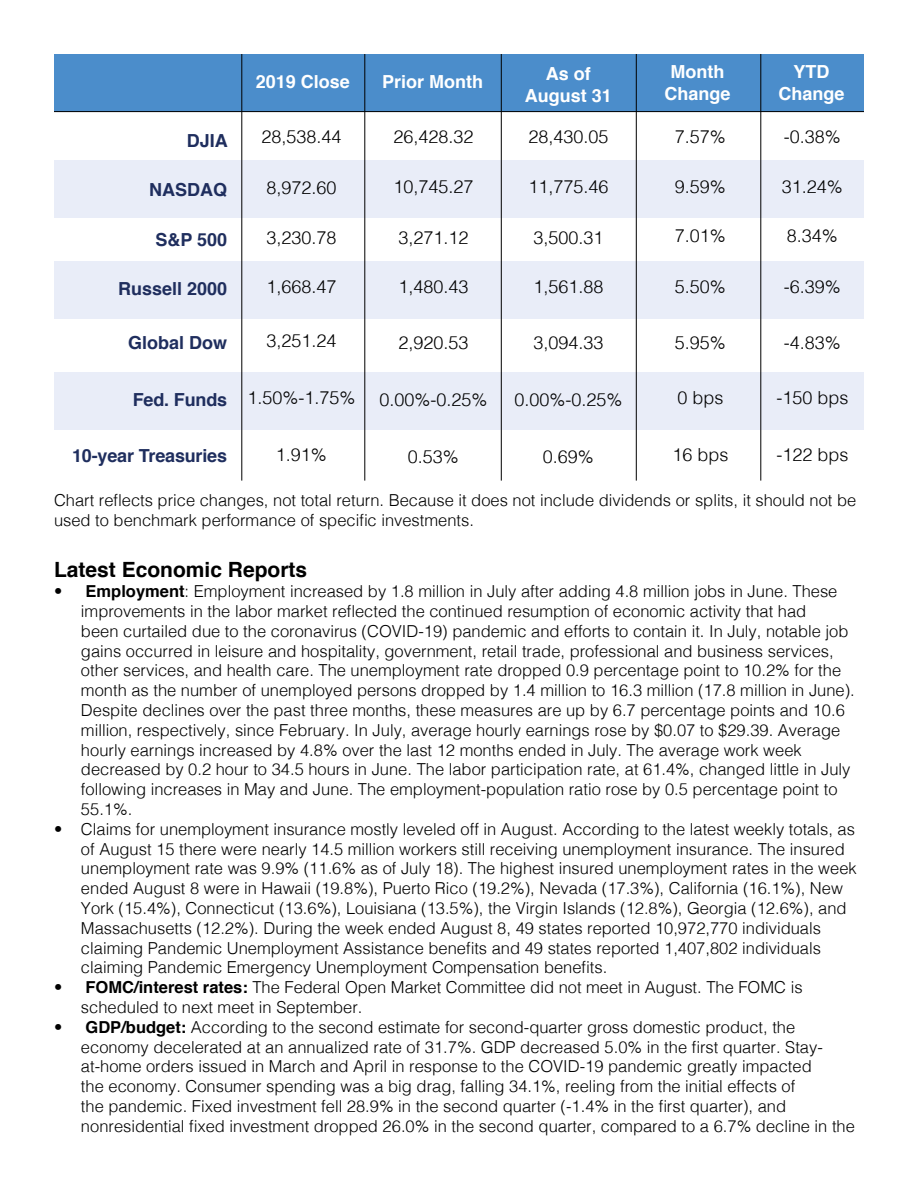
<style>
.page{position:relative;width:918px;height:1188px;background:#fff}
.page>*{position:absolute;margin:0;border:0;box-sizing:border-box;transform-origin:0 0}
.t1{font:700 21px "Helvetica";color:#000}
.t2{font:300 18px "Helvetica";color:#000}
.t3{font:700 18px "Helvetica";color:#1f2e5e}
.t4{font:700 18px/21.6px "Helvetica";color:#fff;text-align:center}
.t5{font:300 16.5px/19.8px "Helvetica";color:#000}
.s1{font-weight:700}
</style>
<div class="page">
<div style="left:54px;top:54px;width:810px;height:57px;background:#4b8dcb"></div>
<div style="left:54px;top:160px;width:810px;height:58px;background:#e9edf8"></div>
<div style="left:54px;top:261px;width:810px;height:57px;background:#e9edf8"></div>
<div style="left:54px;top:372px;width:810px;height:57px;background:#e9edf8"></div>
<hr style="left:54px;top:111px;width:810px;height:1px;background:#000">
<hr style="left:241px;top:54px;width:1px;height:427px;background:#000">
<hr style="left:364px;top:54px;width:1px;height:427px;background:#000">
<hr style="left:501px;top:54px;width:1px;height:427px;background:#000">
<hr style="left:636px;top:54px;width:1px;height:427px;background:#000">
<hr style="left:760px;top:54px;width:1px;height:427px;background:#000">
<p class="t4" style="left:256px;top:71px;width:96px">2019 Close</p>
<p class="t4" style="left:382px;top:71px;width:102px">Prior Month</p>
<p class="t4" style="left:525px;top:63px;width:89px">As of<br>August 31</p>
<p class="t4" style="left:664px;top:62px;width:68px">Month<br>Change</p>
<p class="t4" style="left:778px;top:62px;width:68px">YTD<br>Change</p>
<p class="t3" style="left:187px;top:126px;width:43px">DJIA</p>
<p class="t3" style="left:149px;top:175px;width:79px">NASDAQ</p>
<p class="t3" style="left:155px;top:225px;width:73px">S&amp;P 500</p>
<p class="t3" style="left:118px;top:274px;width:111px">Russell 2000</p>
<p class="t3" style="left:128px;top:328px;width:101px">Global Dow</p>
<p class="t2" style="left:261px;top:122px;width:82px">28,538.44</p>
<p class="t2" style="left:393px;top:122px;width:82px">26,428.32</p>
<p class="t2" style="left:528px;top:122px;width:82px">28,430.05</p>
<p class="t2" style="left:675px;top:122px;width:53px">7.57%</p>
<p class="t2" style="left:784px;top:122px;width:59px">-0.38%</p>
<p class="t2" style="left:675px;top:171px;width:53px">9.59%</p>
<p class="t2" style="left:782px;top:171px;width:63px">31.24%</p>
<p class="t2" style="left:675px;top:221px;width:53px">7.01%</p>
<p class="t2" style="left:787px;top:221px;width:53px">8.34%</p>
<p class="t2" style="left:675px;top:272px;width:53px">5.50%</p>
<p class="t2" style="left:784px;top:272px;width:59px">-6.39%</p>
<p class="t2" style="left:393px;top:171px;width:82px">10,745.27</p>
<p class="t2" style="left:398px;top:222px;width:72px">3,271.12</p>
<p class="t2" style="left:398px;top:272px;width:72px">1,480.43</p>
<p class="t2" style="left:528px;top:171px;width:82px">11,775.46</p>
<p class="t2" style="left:533px;top:222px;width:72px">3,500.31</p>
<p class="t2" style="left:533px;top:272px;width:72px">1,561.88</p>
<p class="t2" style="left:266px;top:173px;width:72px">8,972.60</p>
<p class="t2" style="left:266px;top:222px;width:72px">3,230.78</p>
<p class="t2" style="left:266px;top:272px;width:72px">1,668.47</p>
<p class="t2" style="left:266px;top:326px;width:72px">3,251.24</p>
<p class="t2" style="left:398px;top:327px;width:72px">2,920.53</p>
<p class="t2" style="left:533px;top:327px;width:72px">3,094.33</p>
<p class="t2" style="left:675px;top:327px;width:53px">5.95%</p>
<p class="t2" style="left:784px;top:327px;width:59px">-4.83%</p>
<p class="t3" style="left:133px;top:386px;width:96px">Fed. Funds</p>
<p class="t2" style="left:247px;top:383px;width:110px">1.50%-1.75%</p>
<p class="t2" style="left:379px;top:384px;width:110px">0.00%-0.25%</p>
<p class="t2" style="left:514px;top:384px;width:110px">0.00%-0.25%</p>
<p class="t2" style="left:677px;top:383px;width:48px">0 bps</p>
<p class="t2" style="left:776px;top:383px;width:74px">-150 bps</p>
<p class="t3" style="left:72px;top:441px;width:157px">10-year Treasuries</p>
<p class="t2" style="left:276px;top:440px;width:53px">1.91%</p>
<p class="t2" style="left:408px;top:441px;width:53px">0.53%</p>
<p class="t2" style="left:543px;top:441px;width:53px">0.69%</p>
<p class="t2" style="left:672px;top:440px;width:58px">16 bps</p>
<p class="t2" style="left:776px;top:440px;width:74px">-122 bps</p>
<p class="t5" style="left:54px;top:489px;width:804px">Chart reflects price changes, not total return. Because it does not include dividends or splits, it should not be used to benchmark performance of specific investments.</p>
<p class="t1" style="left:54px;top:553px;width:255px">Latest Economic Reports</p>
<p class="t5" style="left:81px;top:580px;width:775px;text-indent:-27px">• <span class="s1">Employment</span>: Employment increased by 1.8 million in July after adding 4.8 million jobs in June. These improvements in the labor market reflected the continued resumption of economic activity that had<br>been curtailed due to the coronavirus (COVID-19) pandemic and efforts to contain it. In July, notable job gains occurred in leisure and hospitality, government, retail trade, professional and business services, other services, and health care. The unemployment rate dropped 0.9 percentage point to 10.2% for the month as the number of unemployed persons dropped by 1.4 million to 16.3 million (17.8 million in June).<br>Despite declines over the past three months, these measures are up by 6.7 percentage points and 10.6 million, respectively, since February. In July, average hourly earnings rose by $0.07 to $29.39. Average hourly earnings increased by 4.8% over the last 12 months ended in July. The average work week decreased by 0.2 hour to 34.5 hours in June. The labor participation rate, at 61.4%, changed little in July following increases in May and June. The employment-population ratio rose by 0.5 percentage point to 55.1%.</p>
<p class="t5" style="left:81px;top:818px;width:777px;text-indent:-27px">• Claims for unemployment insurance mostly leveled off in August. According to the latest weekly totals, as of August 15 there were nearly 14.5 million workers still receiving unemployment insurance. The insured unemployment rate was 9.9% (11.6% as of July 18). The highest insured unemployment rates in the week ended August 8 were in Hawaii (19.8%), Puerto Rico (19.2%), Nevada (17.3%), California (16.1%), New York (15.4%), Connecticut (13.6%), Louisiana (13.5%), the Virgin Islands (12.8%), Georgia (12.6%), and Massachusetts (12.2%). During the week ended August 8, 49 states reported 10,972,770 individuals claiming Pandemic Unemployment Assistance benefits and 49 states reported 1,407,802 individuals claiming Pandemic Emergency Unemployment Compensation benefits.</p>
<p class="t5" style="left:81px;top:976px;width:723px;text-indent:-27px">• <span class="s1">FOMC/interest rates:</span> The Federal Open Market Committee did not meet in August. The FOMC is scheduled to next meet in September.</p>
<p class="t5" style="left:81px;top:1016px;width:775px;text-indent:-27px">• <span class="s1">GDP/budget:</span> According to the second estimate for second-quarter gross domestic product, the economy decelerated at an annualized rate of 31.7%. GDP decreased 5.0% in the first quarter. Stay&shy;at-home orders issued in March and April in response to the COVID-19 pandemic greatly impacted<br>the economy. Consumer spending was a big drag, falling 34.1%, reeling from the initial effects of<br>the pandemic. Fixed investment fell 28.9% in the second quarter (-1.4% in the first quarter), and nonresidential fixed investment dropped 26.0% in the second quarter, compared to a 6.7% decline in the</p>
</div>
